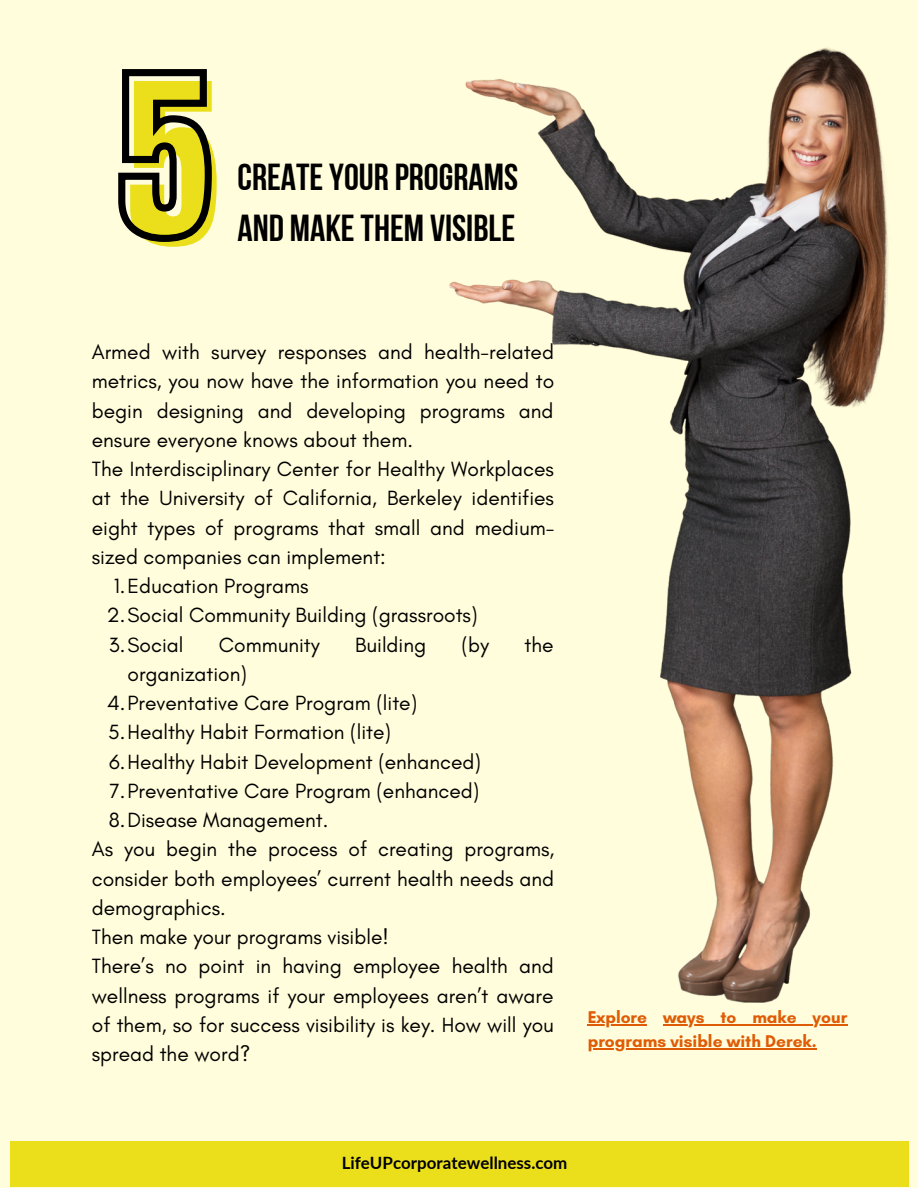
<style>
.page{position:relative;width:918px;height:1188px;background:#fffddb}
.page>*{position:absolute;margin:0;border:0;box-sizing:border-box;transform-origin:0 0}
.t1{font:190.05px "Anton";color:#ebdf1b}
.t2{font:37.5px/51.8px "Bebas Neue Cyrillic";color:#000}
.t3{font:21px/29.2px "Glacial Indifference";color:#000}
.t4{font:700 17.25px/23.7px "Glacial Indifference";color:#df5b06}
.t5{font:700 16.95px "Lato";color:#000}
</style>
<div class="page">
<div style="left:10px;top:1141px;width:898px;height:46px;background:#ebdf1b"></div>
<hr style="left:588px;top:1024px;width:59px;height:2px;background:#df5b06">
<hr style="left:663px;top:1024px;width:184px;height:2px;background:#df5b06">
<hr style="left:588px;top:1048px;width:224px;height:1px;background:#df5b06">
<svg style="left:118px;top:69px;width:94px;height:173px"></svg>
<img style="left:449px;top:48px;width:440px;height:954px">
<h1 class="t1" style="left:126px;top:28px;width:95px">5</h1>
<h2 class="t2" style="left:238px;top:154px;width:282px">CREATEYOUR PROGRAMS<br>AND MAKETHEM VISIBLE</h2>
<p class="t3" style="left:92px;top:337px;width:464px">Armed with survey responses and health-related metrics, you now have the information you need to begin designing and developing programs and ensure everyone knows about them.<br>The Interdisciplinary Center for Healthy Workplaces at the University of California, Berkeley identifies eight types of programs that small and medium&shy;sized companies can implement:</p>
<p class="t3" style="left:107px;top:571px;width:372px;text-indent:7px">1.Education Programs<br>2.Social Community Building (grassroots)<br>3.Social</p>
<p class="t3" style="left:219px;top:630px;width:102px">Community</p>
<p class="t3" style="left:355px;top:630px;width:72px">Building</p>
<p class="t3" style="left:462px;top:630px;width:29px">(by</p>
<p class="t3" style="left:524px;top:630px;width:31px">the</p>
<p class="t3" style="left:107px;top:659px;width:375px;text-indent:20px">organization)<br>4.Preventative Care Program (lite)<br>5.Healthy Habit Formation (lite)<br>6.Healthy Habit Development (enhanced)<br>7.Preventative Care Program (enhanced)<br>8.Disease Management.</p>
<p class="t3" style="left:92px;top:834px;width:464px">As you begin the process of creating programs, consider both employees’ current health needs and demographics.<br>Then make your programs visible!<br>There’s no point in having employee health and wellness programs if your employees aren’t aware of them, so for success visibility is key. How will you spread the word?</p>
<p class="t4" style="left:588px;top:1005px;width:261px">Explore ways to make your programs visible with Derek.</p>
<p class="t5" style="left:342px;top:1153px;width:227px">LifeUPcorporatewellness.com</p>
</div>
